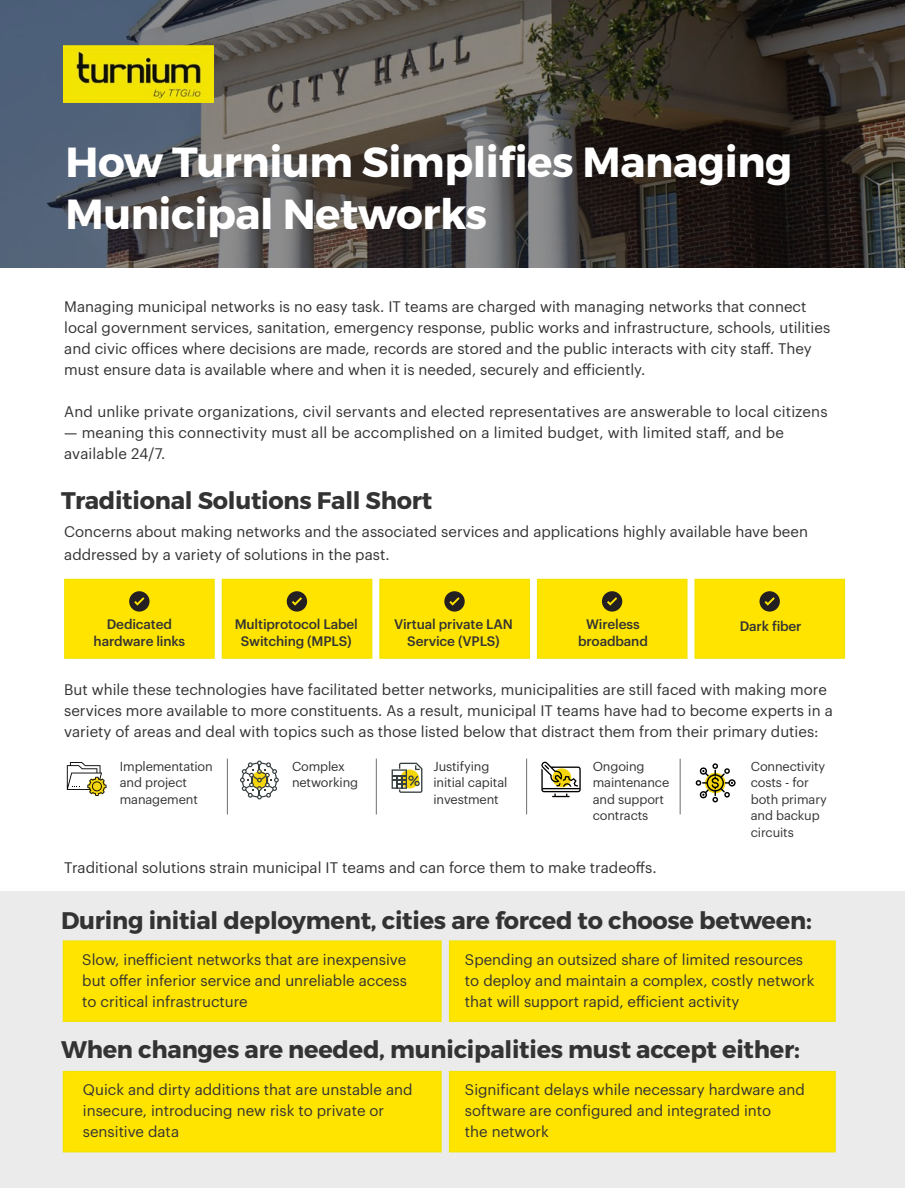
<style>
.page{position:relative;width:905px;height:1188px;background:#fff}
.page>*{position:absolute;margin:0;border:0;box-sizing:border-box;transform-origin:0 0}
.t1{font:700 42px/52.5px "Montserrat";letter-spacing:-.01em;color:#fff}
.t2{font:700 24px "Montserrat";letter-spacing:-.01em;color:#333}
.t3{font:15px/21px "Graphik";color:#333}
.t4{font:500 13.5px/16.5px "Graphik";letter-spacing:-.01em;color:#333;text-align:center}
.t5{font:12.75px/16.5px "Graphik";letter-spacing:-.01em;color:#333}
</style>
<div class="page">
<div style="left:0;top:891px;width:904px;height:297px;background:#ebebec"></div>
<div style="left:449px;top:1071px;width:386px;height:81px;background:#ffe400;border:2px solid #f3e400"></div>
<div style="left:63px;top:1071px;width:378px;height:81px;background:#ffe400;border:2px solid #f3e400"></div>
<div style="left:449px;top:940px;width:386px;height:82px;background:#ffe400;border:2px solid #f3e400"></div>
<div style="left:63px;top:940px;width:378px;height:82px;background:#ffe400;border:2px solid #f3e400"></div>
<div style="left:64px;top:579px;width:151px;height:80px;background:#ffe400;border:2px solid #f3e400"></div>
<div style="left:222px;top:579px;width:150px;height:80px;background:#ffe400;border:2px solid #f3e400"></div>
<div style="left:379px;top:579px;width:151px;height:80px;background:#ffe400;border:2px solid #f3e400"></div>
<div style="left:537px;top:579px;width:150px;height:80px;background:#ffe400;border:2px solid #f3e400"></div>
<div style="left:694px;top:579px;width:151px;height:80px;background:#ffe400;border:2px solid #f3e400"></div>
<svg style="left:0;top:0;width:904px;height:268px;background:#494847"></svg>
<img style="left:63px;top:45px;width:150px;height:58px">
<hr style="left:227px;top:759px;width:1px;height:55px;background:#6d6e71">
<hr style="left:376px;top:759px;width:1px;height:55px;background:#6d6e71">
<hr style="left:526px;top:759px;width:1px;height:55px;background:#6d6e71">
<hr style="left:679px;top:759px;width:1px;height:55px;background:#6d6e71">
<div style="left:129px;top:591px;width:20px;height:21px;background:#241f21;border-radius:50%"></div>
<svg style="left:134px;top:597px;width:10px;height:9px"></svg>
<div style="left:287px;top:591px;width:20px;height:21px;background:#241f21;border-radius:50%"></div>
<svg style="left:292px;top:597px;width:10px;height:9px"></svg>
<div style="left:444px;top:591px;width:20px;height:21px;background:#241f21;border-radius:50%"></div>
<svg style="left:449px;top:597px;width:10px;height:9px"></svg>
<div style="left:602px;top:591px;width:20px;height:21px;background:#241f21;border-radius:50%"></div>
<svg style="left:607px;top:597px;width:10px;height:9px"></svg>
<div style="left:759px;top:591px;width:20px;height:21px;background:#241f21;border-radius:50%"></div>
<svg style="left:764px;top:597px;width:10px;height:9px"></svg>
<svg style="left:67px;top:762px;width:39px;height:34px"></svg>
<svg style="left:240px;top:761px;width:39px;height:38px"></svg>
<svg style="left:391px;top:763px;width:31px;height:30px"></svg>
<svg style="left:541px;top:762px;width:39px;height:35px"></svg>
<svg style="left:695px;top:763px;width:40px;height:39px"></svg>
<h1 class="t1" style="left:65px;top:136px;width:728px">How Turnium Simplifies Managing<br>Municipal Networks</h1>
<p class="t3" style="left:64px;top:295px;width:767px">Managing municipal networks is no easy task. IT teams are charged with managing networks that connect local government services, sanitation, emergency response, public works and infrastructure, schools, utilities and civic offices where decisions are made, records are stored and the public interacts with city staff. They must ensure data is available where and when it is needed, securely and efficiently.</p>
<p class="t3" style="left:64px;top:400px;width:764px">And unlike private organizations, civil servants and elected representatives are answerable to local citizens</p>
<p class="t3" style="left:64px;top:421px;width:721px">— meaning this connectivity must all be accomplished on a limited budget, with limited staff, and be available 24/7.</p>
<h2 class="t2" style="left:61px;top:485px;width:373px">Traditional Solutions Fall Short</h2>
<p class="t3" style="left:64px;top:519px;width:745px;line-height:22.5px">Concerns about making networks and the associated services and applications highly available have been addressed by a variety of solutions in the past.</p>
<p class="t4" style="left:94px;top:615px;width:93px">Dedicated hardware links</p>
<p class="t4" style="left:235px;top:615px;width:125px">Multiprotocol Label<br>Switching (MPLS)</p>
<p class="t4" style="left:394px;top:615px;width:120px">Virtual private LAN<br>Service (VPLS)</p>
<p class="t4" style="left:578px;top:615px;width:71px">Wireless broadband</p>
<p class="t4" style="left:739px;top:616px;width:63px">Dark fiber</p>
<p class="t3" style="left:64px;top:678px;width:770px">But while these technologies have facilitated better networks, municipalities are still faced with making more services more available to more constituents. As a result, municipal IT teams have had to become experts in a variety of areas and deal with topics such as those listed below that distract them from their primary duties:</p>
<p class="t5" style="left:120px;top:757px;width:95px">Implementation and project management</p>
<p class="t5" style="left:292px;top:757px;width:68px">Complex networking</p>
<p class="t5" style="left:433px;top:757px;width:75px">Justifying initial capital investment</p>
<p class="t5" style="left:592px;top:757px;width:78px">Ongoing maintenance and support contracts</p>
<p class="t5" style="left:750px;top:757px;width:77px">Connectivity costs - for both primary and backup circuits</p>
<p class="t3" style="left:64px;top:856px;width:594px">Traditional solutions strain municipal IT teams and can force them to make tradeoffs.</p>
<h2 class="t2" style="left:61px;top:905px;width:752px">During initial deployment, cities are forced to choose between:</h2>
<p class="t3" style="left:82px;top:948px;width:326px;text-align:justify">Slow, inefficient networks that are inexpensive but offer inferior service and unreliable access to critical infrastructure</p>
<p class="t3" style="left:465px;top:948px;width:351px">Spending an outsized share of limited resources to deploy and maintain a complex, costly network that will support rapid, efficient activity</p>
<h2 class="t2" style="left:61px;top:1034px;width:740px">When changes are needed, municipalities must accept either:</h2>
<p class="t3" style="left:83px;top:1078px;width:331px">Quick and dirty additions that are unstable and insecure, introducing new risk to private or sensitive data</p>
<p class="t3" style="left:465px;top:1078px;width:341px">Significant delays while necessary hardware and software are configured and integrated into<br>the network</p>
</div>
